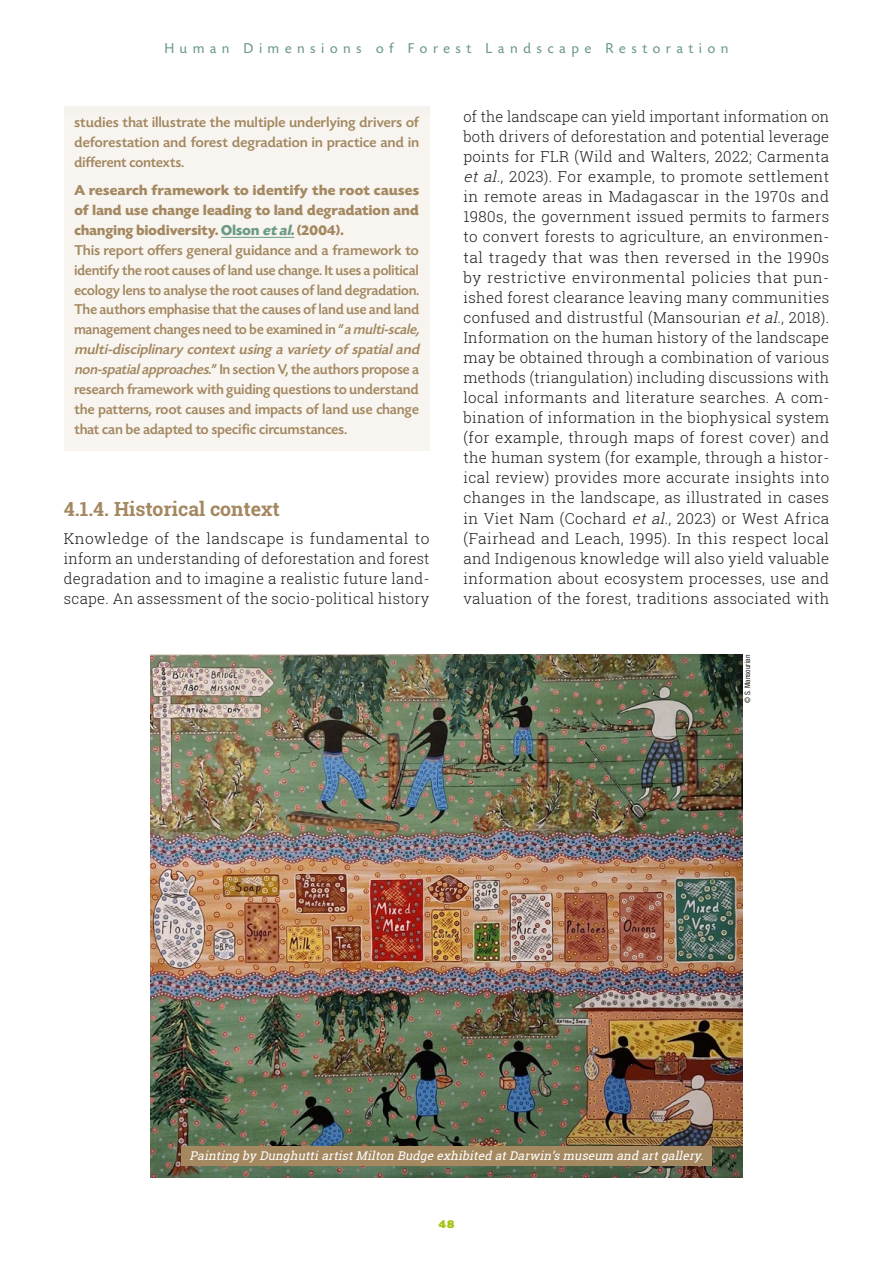
<style>
.page{position:relative;width:893px;height:1263px;background:#fff}
.page>*{position:absolute;margin:0;border:0;box-sizing:border-box;transform-origin:0 0}
.t1{font:700 19.5px "Roboto Slab";color:#a38860}
.t2{font:300 15px/20.1px "Roboto Slab";letter-spacing:.02em;color:#1d1d1b;text-align:justify}
.t3{font:500 15px/19.8px "Today SHOP";letter-spacing:.02em;color:#a38860;text-align:justify}
.t4{font:15px "Today SHOP";letter-spacing:.4em;color:#6c9a85}
.t5{font:italic 12px "Roboto Slab";color:#fff}
.t6{font:900 12px "Today SHOP";color:#a2c617}
.t7{font:condensed 7.5px "Helvetica Neue LT Std";letter-spacing:.01em;color:#1d1d1b}
.s1{font-weight:700}
.s2{font-weight:700;color:#6c9a85}
.s3{font-weight:700;font-style:italic;color:#6c9a85}
.s4{font-style:italic}
</style>
<div class="page">
<div style="left:64px;top:106px;width:365px;height:42px;background:#f6f2ed"></div>
<div style="left:64px;top:117px;width:365px;height:67px;background:#f8f5f1"></div>
<div style="left:64px;top:174px;width:365px;height:78px;background:#f8f5f1"></div>
<hr style="left:221px;top:237px;width:73px;height:1px;background:#6c9a85">
<div style="left:64px;top:244px;width:365px;height:207px;background:#f8f5f1"></div>
<img style="left:151px;top:655px;width:591px;height:523px">
<div style="left:181px;top:1146px;width:531px;height:19px;background:#a38860"></div>
<p class="t4" style="left:165px;top:40px;width:565px">Human Dimensions of Forest Landscape Restoration</p>
<p class="t3" style="left:74px;top:113px;width:346px">studies that illustrate the multiple underlying drivers of deforestation and forest degradation in practice and in different contexts.</p>
<p class="t3" style="left:74px;top:181px;width:350px;text-align:left"><span class="s1">A research framework to identify the root causes of land use change leading to land degradation and changing biodiversity.</span> <span class="s2">Olson</span> <span class="s3">et al.</span><span class="s1">(2004).<br></span>This report offers general guidance and a framework to identify the root causes of land use change. It uses a political ecology lens to analyse the root causes of land degradation.<br>The authors emphasise that the causes of land use and land management changes need to be examined in “<span class="s4">a multi-scale, multi-disciplinary context using a variety of spatialand non-spatialapproaches.</span>” In section V, the authors propose a research framework with guiding questions to understand the patterns, root causes and impacts of land use change that can be adapted to specific circumstances.</p>
<h1 class="t1" style="left:64px;top:495px;width:218px">4.1.4. Historical context</h1>
<p class="t2" style="left:64px;top:529px;width:367px">Knowledge of the landscape is fundamental to inform an understanding of deforestation and forest degradation and to imagine a realistic future land&shy;scape. An assessment of the socio-political history</p>
<p class="t2" style="left:463px;top:106px;width:367px">of the landscape can yield important information on both drivers of deforestation and potential leverage points for FLR (Wild and Walters, 2022; Carmenta <span class="s4">et al.</span>, 2023). For example, to promote settlement in remote areas in Madagascar in the 1970s and 1980s, the government issued permits to farmers to convert forests to agriculture, an environmen&shy;tal tragedy that was then reversed in the 1990s by restrictive environmental policies that pun&shy;ished forest clearance leaving many communities confused and distrustful (Mansourian <span class="s4">etal.</span>, 2018).<br>Information on the human history of the landscape may be obtained through a combination of various methods (triangulation) including discussions with local informants and literature searches. A com&shy;bination of information in the biophysical system (for example, through maps of forest cover) and the human system (for example, through a histor&shy;ical review) provides more accurate insights into changes in the landscape, as illustrated in cases in Viet Nam (Cochard <span class="s4">et al.</span>, 2023) or West Africa (Fairhead and Leach, 1995). In this respect local and Indigenous knowledge will also yield valuable information about ecosystem processes, use and valuation of the forest, traditions associated with</p>
<p class="t7" style="left:743px;top:703px;width:50px;rotate:-90deg">© S. Mansourian</p>
<p class="t5" style="left:190px;top:1147px;width:519px">Painting by DunghuttiartistMilton Budge exhibited atDarwin’s museum and artgallery.</p>
<p class="t6" style="left:439px;top:1218px;width:17px">48</p>
</div>
